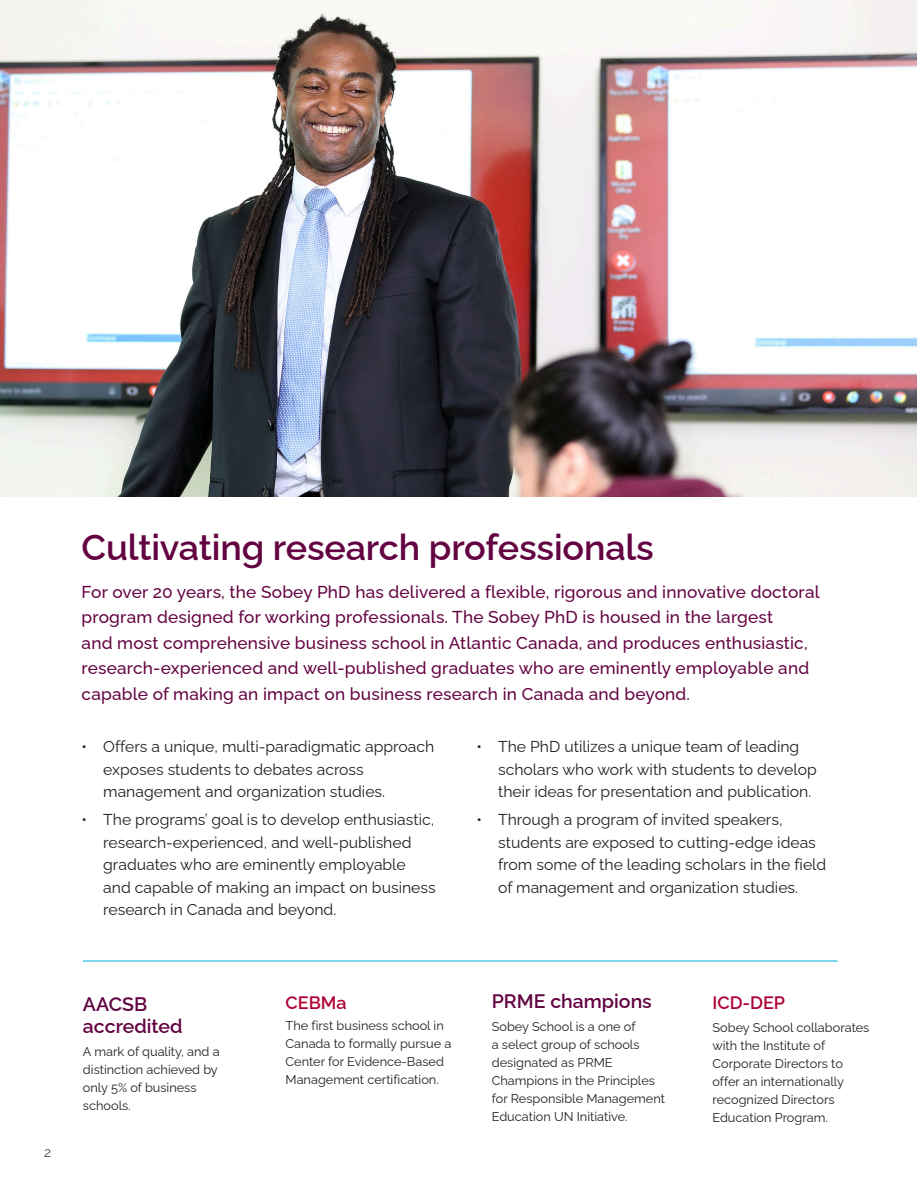
<style>
.page{position:relative;width:918px;height:1188px;background:#fff}
.page>*{position:absolute;margin:0;border:0;box-sizing:border-box;transform-origin:0 0}
.t1{font:600 36px "Raleway";letter-spacing:-.005em;color:#630341}
.t2{font:600 19.5px/22.5px "Raleway";color:#630341}
.t3{font:600 18px "Raleway";color:#af0336}
.t4{font:500 17.25px/25.5px "Raleway";letter-spacing:.01em;color:#630341}
.t5{font:15.75px/22.5px "Raleway";color:#231f20}
.t6{font:13.5px "Raleway";color:#494a4b}
.t7{font:12.75px/18px "Raleway";color:#231f20}
</style>
<div class="page">
<img style="left:0;top:0;width:917px;height:496px">
<hr style="left:83px;top:961px;width:755px;height:1px;background:#00b0da">
<p class="t6" style="left:44px;top:1142px;width:9px">2</p>
<h1 class="t1" style="left:82px;top:519px;width:574px">Cultivating research professionals</h1>
<p class="t4" style="left:82px;top:577px;width:740px">For over 20 years, the Sobey PhD has delivered a flexible, rigorous and innovative doctoral program designed for working professionals. The Sobey PhD is housed in the largest<br>and most comprehensive business school in Atlantic Canada, and produces enthusiastic, research-experienced and well-published graduates who are eminently employable and capable of making an impact on business research in Canada and beyond.</p>
<p class="t5" style="left:103px;top:734px;width:333px;text-indent:-22px">• Offers a unique, multi-paradigmatic approach exposes students to debates across management and organization studies.</p>
<p class="t5" style="left:103px;top:807px;width:334px;text-indent:-22px">• The programs’ goal is to develop enthusiastic, research-experienced, and well-published graduates who are eminently employable and capable of making an impact on business research in Canada and beyond.</p>
<p class="t5" style="left:498px;top:734px;width:320px;text-indent:-22px">• The PhD utilizes a unique team of leading scholars who work with students to develop their ideas for presentation and publication.</p>
<p class="t5" style="left:498px;top:807px;width:330px;text-indent:-22px">• Through a program of invited speakers, students are exposed to cutting-edge ideas from some of the leading scholars in the field of management and organization studies.</p>
<p class="t2" style="left:83px;top:991px;width:101px">AACSB accredited</p>
<p class="t7" style="left:83px;top:1041px;width:138px">A mark of quality, and a distinction achieved by only 5% of business schools.</p>
<p class="t3" style="left:286px;top:989px;width:63px">CEBMa</p>
<p class="t7" style="left:286px;top:1015px;width:167px">The first business school in<br>Canada to formally pursue a<br>Center for Evidence-Based<br>Management certification.</p>
<p class="t2" style="left:492px;top:988px;width:162px">PRME champions</p>
<p class="t7" style="left:492px;top:1016px;width:175px">Sobey School is a one of<br>a select group of schools designated as PRME<br>Champions in the Principles for Responsible Management<br>Education UN Initiative.</p>
<p class="t3" style="left:712px;top:989px;width:74px">ICD-DEP</p>
<p class="t7" style="left:712px;top:1017px;width:158px">Sobey School collaborates with the Institute of<br>Corporate Directors to offer an internationally recognized Directors<br>Education Program.</p>
</div>
